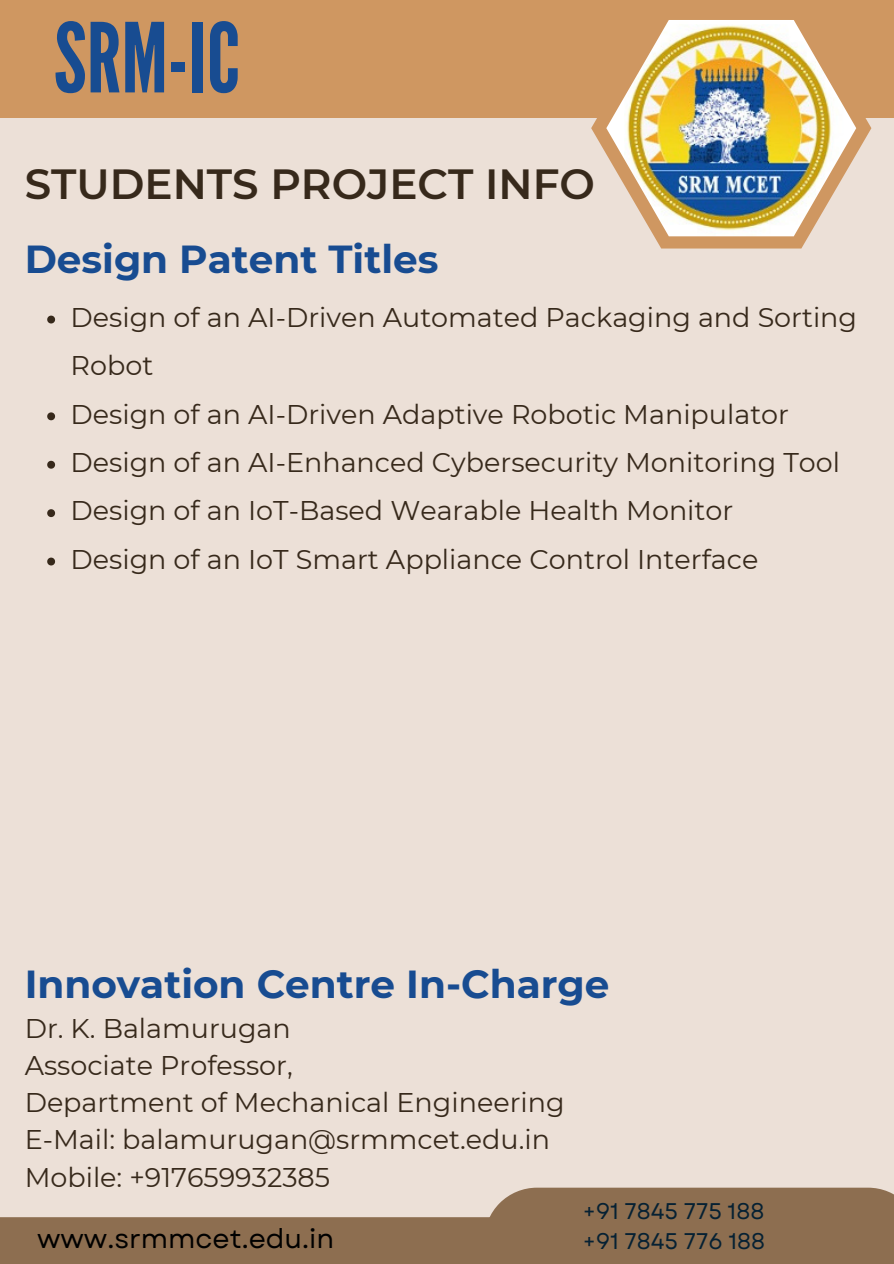
<style>
.page{position:relative;width:894px;height:1264px;background:#fff}
.page>*{position:absolute;margin:0;border:0;box-sizing:border-box;transform-origin:0 0}
.t1{font:96px "League Gothic";color:#184c91}
.t2{font:600 42.15px "Montserrat";color:#37291b}
.t3{font:700 39px "Montserrat";color:#184c91}
.t4{font:27px/37.2px "Montserrat";color:#37291b}
.t5{font:27px "Garet";color:#000}
.t6{font:22.65px "Garet";color:#062133}
</style>
<div class="page">
<div style="left:0;top:0;width:893px;height:1263px;background:#ece0d7"></div>
<div style="left:0;top:0;width:893px;height:118px;background:#cf9761"></div>
<svg style="left:591px;top:118px;width:280px;height:130px"></svg>
<img style="left:606px;top:20px;width:250px;height:216px">
<div style="left:490px;top:1187px;width:403px;height:76px;background:#8d6e50"></div>
<div style="left:0;top:1217px;width:576px;height:46px;background:#8d6e50"></div>
<svg style="left:47px;top:315px;width:8px;height:8px"></svg>
<svg style="left:47px;top:412px;width:8px;height:8px"></svg>
<svg style="left:47px;top:461px;width:8px;height:7px"></svg>
<svg style="left:47px;top:509px;width:8px;height:8px"></svg>
<svg style="left:47px;top:557px;width:8px;height:8px"></svg>
<h2 class="t1" style="left:54px;top:3px;width:188px">SRM-IC</h2>
<p class="t2" style="left:25px;top:158px;width:571px">STUDENTS PROJECT INFO</p>
<p class="t3" style="left:25px;top:235px;width:415px">Design Patent Titles</p>
<p class="t4" style="left:71px;top:293px;width:787px;line-height:48.3px">Design of an AI-Driven Automated Packaging and Sorting<br>Robot</p>
<p class="t4" style="left:71px;top:395px;width:719px">Design of an AI-Driven Adaptive Robotic Manipulator</p>
<h4 class="t4" style="left:71px;top:444px;width:770px">Design of an AI-Enhanced Cybersecurity Monitoring Tool</h4>
<p class="t4" style="left:71px;top:492px;width:664px">Design of an IoT-Based Wearable Health Monitor</p>
<p class="t4" style="left:71px;top:540px;width:689px">Design of an IoT Smart Appliance Control Interface</p>
<h4 class="t3" style="left:25px;top:959px;width:586px">Innovation Centre In-Charge</h4>
<h4 class="t4" style="left:25px;top:1009px;width:541px">Dr. K. Balamurugan<br>Associate Professor,<br>Department of Mechanical Engineering<br>E-Mail: balamurugan@srmmcet.edu.in<br>Mobile: +917659932385</h4>
<h3 class="t6" style="left:582px;top:1194px;width:183px">+91 7845 775 188</h3>
<p class="t5" style="left:37px;top:1218px;width:298px">www.srmmcet.edu.in</p>
<p class="t6" style="left:582px;top:1224px;width:184px">+91 7845 776 188</p>
</div>
